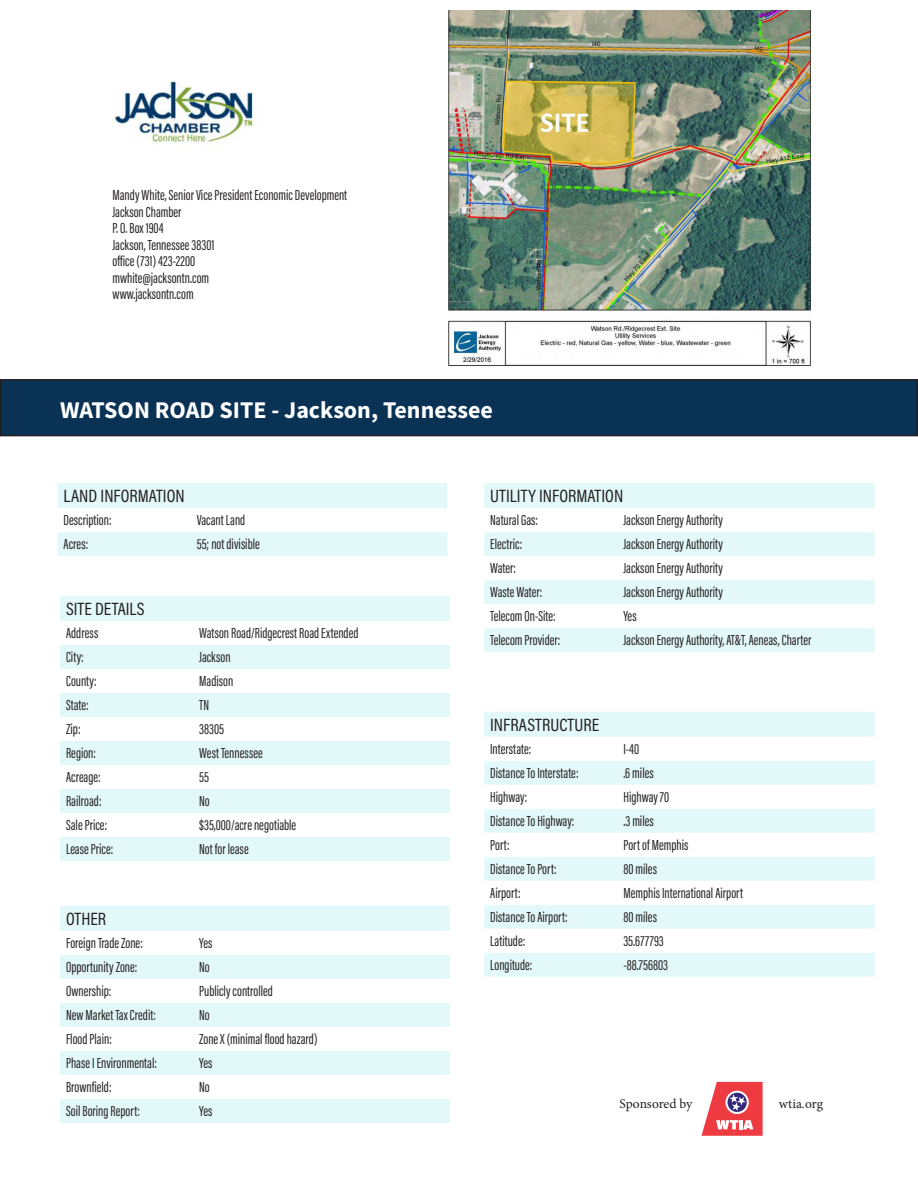
<style>
.page{position:relative;width:918px;height:1188px;background:#fff}
.page>*{position:absolute;margin:0;border:0;box-sizing:border-box;transform-origin:0 0}
.t1{font:700 24px "Source Sans Pro";color:#fff}
.t2{font:18px "Acumin Pro Cond";color:#231f20}
.t3{font:15px "Acumin Pro Extra Cond";color:#231f20}
.t4{font:13.5px "Minion Pro";letter-spacing:-.01em;color:#231f20}
</style>
<div class="page">
<img style="left:449px;top:10px;width:362px;height:356px">
<svg style="left:58px;top:483px;width:389px;height:73px"></svg>
<div style="left:1px;top:380px;width:916px;height:56px;background:#093254"></div>
<div style="left:0;top:379px;width:918px;height:57px;border:2px solid #231f20"></div>
<img style="left:112px;top:81px;width:142px;height:66px">
<svg style="left:702px;top:1082px;width:61px;height:54px"></svg>
<div style="left:60px;top:596px;width:390px;height:25px;background:#e3f8f9"></div>
<svg style="left:60px;top:645px;width:390px;height:216px;fill:#e3f8f9"></svg>
<div style="left:484px;top:712px;width:391px;height:265px;background:#e3f8f9"></div>
<svg style="left:484px;top:737px;width:391px;height:216px"></svg>
<div style="left:60px;top:906px;width:390px;height:217px;background:#e3f8f9"></div>
<svg style="left:60px;top:931px;width:390px;height:168px"></svg>
<div style="left:484px;top:483px;width:391px;height:169px;background:#e3f8f9"></div>
<svg style="left:484px;top:508px;width:391px;height:120px"></svg>
<p class="t3" style="left:112px;top:186px;width:236px">Mandy White, Senior Vice President Economic Development</p>
<p class="t3" style="left:112px;top:202px;width:71px">Jackson Chamber</p>
<p class="t3" style="left:112px;top:219px;width:53px">P. O. Box 1904</p>
<p class="t3" style="left:112px;top:235px;width:104px">Jackson, Tennessee 38301</p>
<p class="t3" style="left:112px;top:252px;width:84px">office (731) 423-2200</p>
<p class="t3" style="left:112px;top:268px;width:98px">mwhite@jacksontn.com</p>
<p class="t3" style="left:112px;top:285px;width:83px">www.jacksontn.com</p>
<p class="t1" style="left:60px;top:394px;width:434px">WATSON ROAD SITE - Jackson, Tennessee</p>
<p class="t2" style="left:64px;top:484px;width:123px">LAND INFORMATION</p>
<p class="t3" style="left:64px;top:511px;width:49px">Description:</p>
<p class="t3" style="left:197px;top:511px;width:50px">Vacant Land</p>
<p class="t3" style="left:64px;top:535px;width:26px">Acres:</p>
<p class="t3" style="left:197px;top:535px;width:65px">55; not divisible</p>
<p class="t2" style="left:66px;top:597px;width:80px">SITE DETAILS</p>
<p class="t3" style="left:66px;top:624px;width:34px">Address</p>
<p class="t3" style="left:199px;top:624px;width:161px">Watson Road/Ridgecrest Road Extended</p>
<p class="t3" style="left:66px;top:648px;width:19px">City:</p>
<p class="t3" style="left:199px;top:648px;width:33px">Jackson</p>
<p class="t3" style="left:66px;top:672px;width:32px">County:</p>
<p class="t3" style="left:199px;top:672px;width:36px">Madison</p>
<p class="t3" style="left:66px;top:696px;width:24px">State:</p>
<p class="t3" style="left:199px;top:696px;width:11px">TN</p>
<p class="t3" style="left:66px;top:720px;width:16px">Zip:</p>
<p class="t3" style="left:199px;top:720px;width:26px">38305</p>
<p class="t3" style="left:66px;top:744px;width:31px">Region:</p>
<p class="t3" style="left:199px;top:744px;width:65px">West Tennessee</p>
<p class="t3" style="left:66px;top:768px;width:36px">Acreage:</p>
<p class="t3" style="left:199px;top:768px;width:11px">55</p>
<p class="t3" style="left:66px;top:792px;width:37px">Railroad:</p>
<p class="t3" style="left:199px;top:792px;width:12px">No</p>
<p class="t3" style="left:66px;top:816px;width:43px">Sale Price:</p>
<p class="t3" style="left:199px;top:816px;width:99px">$35,000/acre negotiable</p>
<p class="t3" style="left:66px;top:840px;width:49px">Lease Price:</p>
<p class="t3" style="left:199px;top:840px;width:51px">Not for lease</p>
<p class="t2" style="left:66px;top:907px;width:42px">OTHER</p>
<p class="t3" style="left:66px;top:934px;width:78px">Foreign Trade Zone:</p>
<p class="t3" style="left:199px;top:934px;width:15px">Yes</p>
<p class="t3" style="left:66px;top:958px;width:73px">Opportunity Zone:</p>
<p class="t3" style="left:199px;top:958px;width:12px">No</p>
<p class="t3" style="left:66px;top:982px;width:47px">Ownership:</p>
<p class="t3" style="left:199px;top:982px;width:75px">Publicly controlled</p>
<p class="t3" style="left:66px;top:1006px;width:92px">New Market Tax Credit:</p>
<p class="t3" style="left:199px;top:1006px;width:12px">No</p>
<p class="t3" style="left:66px;top:1030px;width:47px">Flood Plain:</p>
<p class="t3" style="left:199px;top:1030px;width:120px">Zone X (minimal flood hazard)</p>
<p class="t3" style="left:66px;top:1054px;width:93px">Phase I Environmental:</p>
<p class="t3" style="left:199px;top:1054px;width:15px">Yes</p>
<p class="t3" style="left:66px;top:1078px;width:47px">Brownfield:</p>
<p class="t3" style="left:199px;top:1078px;width:12px">No</p>
<p class="t3" style="left:66px;top:1102px;width:76px">Soil Boring Report:</p>
<p class="t3" style="left:199px;top:1102px;width:15px">Yes</p>
<p class="t2" style="left:490px;top:484px;width:135px">UTILITY INFORMATION</p>
<p class="t3" style="left:490px;top:511px;width:49px">Natural Gas:</p>
<p class="t3" style="left:623px;top:511px;width:101px">Jackson Energy Authority</p>
<p class="t3" style="left:490px;top:535px;width:34px">Electric:</p>
<p class="t3" style="left:623px;top:535px;width:101px">Jackson Energy Authority</p>
<p class="t3" style="left:490px;top:559px;width:27px">Water:</p>
<p class="t3" style="left:623px;top:559px;width:101px">Jackson Energy Authority</p>
<p class="t3" style="left:490px;top:583px;width:54px">Waste Water:</p>
<p class="t3" style="left:623px;top:583px;width:101px">Jackson Energy Authority</p>
<p class="t3" style="left:490px;top:607px;width:67px">Telecom On-Site:</p>
<p class="t3" style="left:623px;top:607px;width:15px">Yes</p>
<p class="t3" style="left:490px;top:631px;width:72px">Telecom Provider:</p>
<p class="t3" style="left:623px;top:631px;width:190px">Jackson Energy Authority, AT&amp;T, Aeneas, Charter</p>
<p class="t2" style="left:490px;top:713px;width:110px">INFRASTRUCTURE</p>
<p class="t3" style="left:490px;top:740px;width:43px">Interstate:</p>
<p class="t3" style="left:623px;top:740px;width:17px">I-40</p>
<p class="t3" style="left:490px;top:764px;width:90px">Distance To Interstate:</p>
<p class="t3" style="left:623px;top:764px;width:32px">.6 miles</p>
<p class="t3" style="left:490px;top:788px;width:38px">Highway:</p>
<p class="t3" style="left:623px;top:788px;width:47px">Highway 70</p>
<p class="t3" style="left:490px;top:812px;width:86px">Distance To Highway:</p>
<p class="t3" style="left:623px;top:812px;width:32px">.3 miles</p>
<p class="t3" style="left:490px;top:836px;width:21px">Port:</p>
<p class="t3" style="left:623px;top:836px;width:67px">Port of Memphis</p>
<p class="t3" style="left:490px;top:860px;width:68px">Distance To Port:</p>
<p class="t3" style="left:623px;top:860px;width:35px">80 miles</p>
<p class="t3" style="left:490px;top:884px;width:32px">Airport:</p>
<p class="t3" style="left:623px;top:884px;width:121px">Memphis International Airport</p>
<p class="t3" style="left:490px;top:908px;width:79px">Distance To Airport:</p>
<p class="t3" style="left:623px;top:908px;width:35px">80 miles</p>
<p class="t3" style="left:490px;top:932px;width:37px">Latitude:</p>
<p class="t3" style="left:623px;top:932px;width:42px">35.677793</p>
<p class="t3" style="left:490px;top:956px;width:44px">Longitude:</p>
<p class="t3" style="left:623px;top:956px;width:46px">-88.756803</p>
<p class="t4" style="left:620px;top:1095px;width:74px">Sponsored by</p>
<p class="t4" style="left:779px;top:1095px;width:46px">wtia.org</p>
</div>
